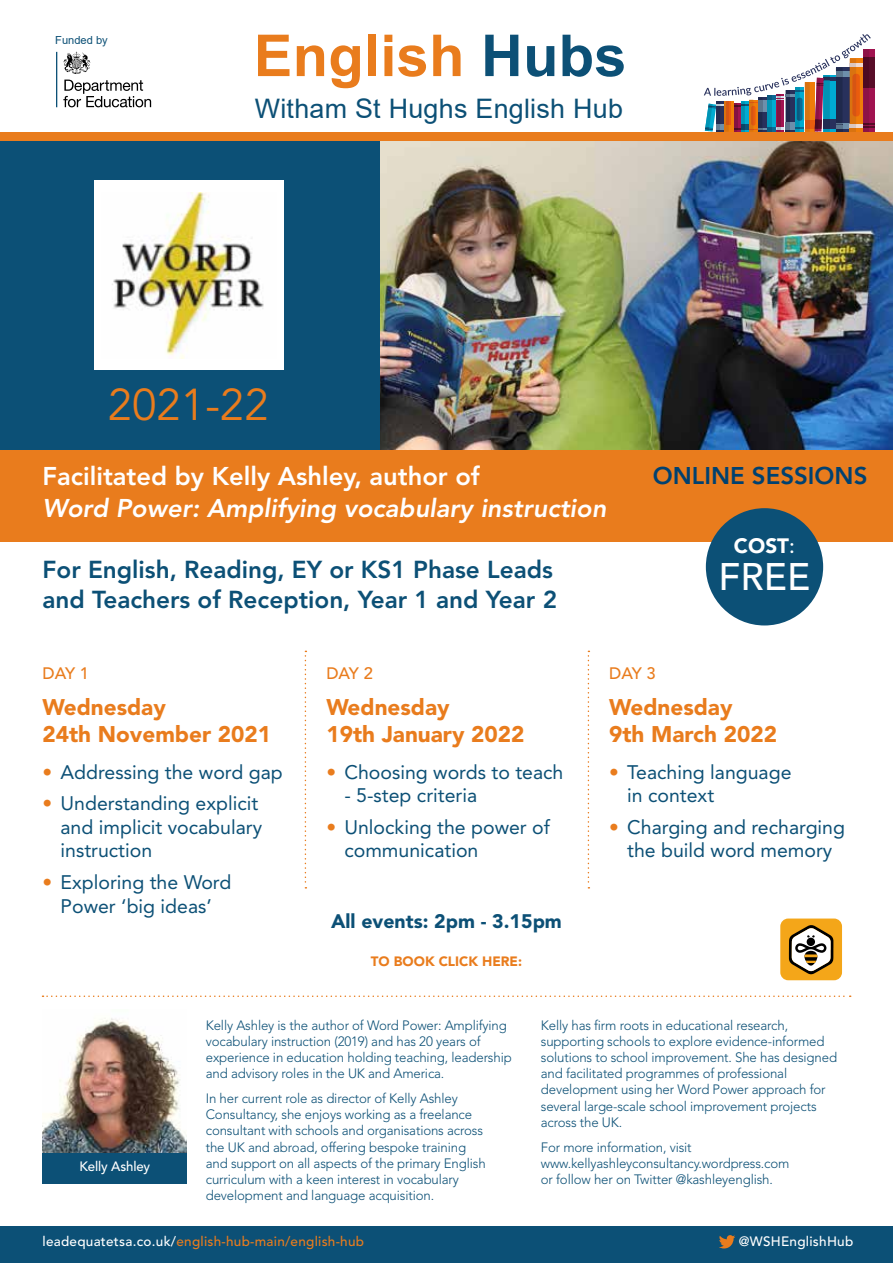
<style>
.page{position:relative;width:893px;height:1263px;background:#fff}
.page>*{position:absolute;margin:0;border:0;box-sizing:border-box;transform-origin:0 0}
.t1{font:700 57.9px "Arial";letter-spacing:.005em;color:#e97c1d}
.t2{font:44.25px "Avenir";color:#e97c1d}
.t3{font:500 38.1px "Avenir";color:#fff}
.t4{font:26.85px "Arial";letter-spacing:.01em;color:#0c5076}
.t5{font:italic 800 25.5px "Avenir";color:#fff}
.t6{font:800 25.5px "Avenir";color:#fff}
.t7{font:800 24.3px/30.2px "Avenir";color:#0c5076}
.t8{font:800 24px "Avenir";color:#004170}
.t9{font:900 22.5px/27px "Avenir";color:#e97c1d}
.t10{font:900 20.7px "Avenir";color:#fff}
.t11{font:19.5px/23.4px "Avenir";color:#0c5076}
.t12{font:900 19.5px "Avenir";color:#0c5076}
.t13{font:500 16.5px "Avenir";letter-spacing:-.035em;color:#e97c1d}
.t14{font:300 13.5px/16.2px "Avenir";letter-spacing:-.01em;color:#0c5076}
.t15{font:500 13.5px "Avenir";letter-spacing:.02em;color:#e97c1d}
.t16{font:900 13.5px "Avenir";color:#e97c1d}
.t17{font:500 13.5px "Avenir";letter-spacing:.02em;color:#fff}
.t18{font:500 13.5px "Avenir";letter-spacing:-.01em;color:#fff}
.t19{font:11.1px "Arial";color:#0c5076}
.s1{color:#0c5076}
.s2{font-weight:500}
.s3{color:#e97c1d}
.s4{color:#fff}
</style>
<div class="page">
<img style="left:379px;top:140px;width:514px;height:311px">
<svg style="left:63px;top:80px;width:88px;height:27px"></svg>
<svg style="left:63px;top:52px;width:28px;height:22px"></svg>
<hr style="left:56px;top:52px;width:1px;height:55px;background:#0c5076">
<svg style="left:704px;top:34px;width:171px;height:98px"></svg>
<div style="left:0;top:140px;width:379px;height:314px;background:#0c5076"></div>
<div style="left:0;top:1227px;width:893px;height:36px;background:#0c5076"></div>
<svg style="left:719px;top:1235px;width:16px;height:13px"></svg>
<img style="left:43px;top:1018px;width:144px;height:135px">
<div style="left:0;top:132px;width:893px;height:8px;background:#e97c1d"></div>
<div style="left:0;top:451px;width:893px;height:91px;background:#e97c1d"></div>
<div style="left:94px;top:181px;width:189px;height:189px;background:#fff"></div>
<img style="left:112px;top:192px;width:152px;height:167px">
<div style="left:706px;top:508px;width:117px;height:117px;background:#0c5076;border-radius:50%"></div>
<svg style="left:43px;top:995px;width:808px;height:2px"></svg>
<svg style="left:305px;top:651px;width:1px;height:237px"></svg>
<svg style="left:588px;top:651px;width:1px;height:237px"></svg>
<div style="left:43px;top:1153px;width:144px;height:30px;background:#0c5076"></div>
<div style="left:780px;top:918px;width:62px;height:62px;background:#f4a619;border-radius:8px"></div>
<svg style="left:789px;top:925px;width:44px;height:49px"></svg>
<p class="t19" style="left:55px;top:33px;width:54px">Funded by</p>
<h1 class="t1" style="left:254px;top:15px;width:374px">English <span class="s1">Hubs</span></h1>
<h3 class="t4" style="left:255px;top:90px;width:370px">Witham St Hughs English Hub</h3>
<h2 class="t2" style="left:108px;top:379px;width:162px">2021-22</h2>
<h3 class="t6" style="left:43px;top:461px;width:439px">Facilitated by Kelly Ashley, author of</h3>
<h3 class="t5" style="left:43px;top:493px;width:565px">Word Power: Amplifying vocabulary instruction</h3>
<h3 class="t7" style="left:43px;top:554px;width:516px">For English, Reading, EY or KS1 Phase Leads and Teachers of Reception, Year 1 and Year 2</h3>
<h3 class="t8" style="left:653px;top:461px;width:216px">ONLINE SESSIONS</h3>
<h3 class="t10" style="left:734px;top:533px;width:62px">COST<span class="s2">:</span></h3>
<h3 class="t3" style="left:719px;top:554px;width:93px">FREE</h3>
<p class="t13" style="left:43px;top:664px;width:48px">DAY 1</p>
<h3 class="t9" style="left:43px;top:693px;width:230px">Wednesday<br>24th November 2021</h3>
<h3 class="t11" style="left:43px;top:760px;width:242px"><span class="s3">•</span> Addressing the word gap</h3>
<h3 class="t11" style="left:61px;top:792px;width:203px;text-indent:-18px"><span class="s3">•</span> Understanding explicit and implicit vocabulary instruction</h3>
<h3 class="t11" style="left:43px;top:871px;width:190px;text-align:center"><span class="s3">•</span> Exploring the Word<br>Power ‘big ideas’</h3>
<p class="t13" style="left:326px;top:664px;width:48px">DAY 2</p>
<h3 class="t9" style="left:326px;top:693px;width:200px">Wednesday<br>19th January 2022</h3>
<h3 class="t11" style="left:326px;top:760px;width:239px"><span class="s3">•</span> Choosing words to teach</h3>
<h3 class="t11" style="left:344px;top:783px;width:134px">- 5-step criteria</h3>
<h3 class="t11" style="left:344px;top:815px;width:207px;text-indent:-18px"><span class="s3">•</span> Unlocking the power of communication</h3>
<h3 class="t12" style="left:331px;top:909px;width:232px">All events: 2pm - 3.15pm</h3>
<p class="t16" style="left:371px;top:953px;width:153px">TO BOOK CLICK HERE:</p>
<p class="t13" style="left:609px;top:664px;width:48px">DAY 3</p>
<h3 class="t9" style="left:609px;top:693px;width:169px">Wednesday<br>9th March 2022</h3>
<h3 class="t11" style="left:627px;top:760px;width:166px;text-indent:-18px"><span class="s3">•</span> Teaching language in context</h3>
<h3 class="t11" style="left:609px;top:815px;width:237px;text-align:center"><span class="s3">•</span> Charging and recharging the build word memory</h3>
<p class="t18" style="left:79px;top:1159px;width:72px">Kelly Ashley</p>
<p class="t14" style="left:206px;top:1017px;width:307px">Kelly Ashley is the author of Word Power: Amplifying vocabulary instruction (2019) and has 20 years of experience in education holding teaching, leadership and advisory roles in the UK and America.</p>
<p class="t14" style="left:206px;top:1090px;width:281px">In her current role as director of Kelly Ashley Consultancy, she enjoys working as a freelance consultant with schools and organisations across the UK and abroad, offering bespoke training and support on all aspects of the primary English curriculum with a keen interest in vocabulary development and language acquisition.</p>
<p class="t14" style="left:541px;top:1017px;width:298px">Kelly has firm roots in educational research, supporting schools to explore evidence-informed solutions to school improvement. She has designed and facilitated programmes of professional development using her Word Power approach for several large-scale school improvement projects across the UK.</p>
<p class="t14" style="left:541px;top:1139px;width:250px">For more information, visit www.kellyashleyconsultancy.wordpress.com or follow her on Twitter @kashleyenglish.</p>
<p class="t15" style="left:43px;top:1234px;width:323px"><span class="s4">leadequatetsa.co.uk/</span>english-hub-main/english-hub</p>
<p class="t17" style="left:739px;top:1234px;width:116px">@WSHEnglishHub</p>
</div>
